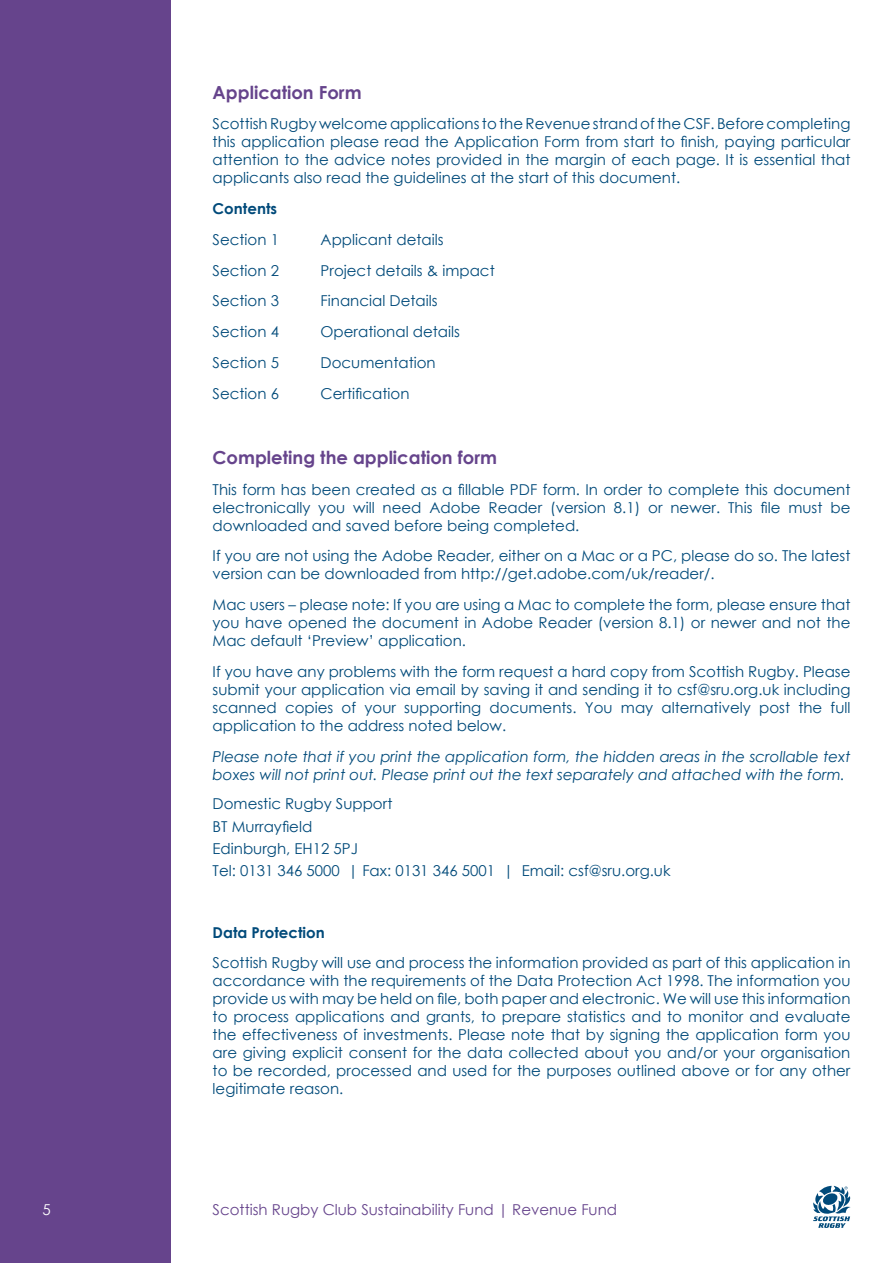
<style>
.page{position:relative;width:893px;height:1263px;background:#fff}
.page>*{position:absolute;margin:0;border:0;box-sizing:border-box;transform-origin:0 0}
.t1{font:700 18px "Century Gothic";color:#66448c}
.t2{font:15px/18px "Century Gothic";color:#004a7a;text-align:justify}
.t3{font:italic 15px/18px "Century Gothic";color:#004a7a}
.t4{font:15px "Century Gothic";color:#66448c}
.t5{font:700 15px "Century Gothic";color:#004a7a}
.t6{font:15px "Century Gothic";color:#fff}
</style>
<div class="page">
<div style="left:0;top:0;width:170px;height:1263px;background:#66448c"></div>
<svg style="left:813px;top:1186px;width:37px;height:42px"></svg>
<p class="t1" style="left:213px;top:78px;width:151px">Application Form</p>
<p class="t2" style="left:213px;top:115px;width:639px">Scottish Rugby welcome applications to the Revenue strand of the CSF. Before completing this application please read the Application Form from start to finish, paying particular attention to the advice notes provided in the margin of each page. It is essential that applicants also read the guidelines at the start of this document.</p>
<p class="t5" style="left:213px;top:197px;width:66px">Contents</p>
<p class="t2" style="left:213px;top:230px;width:68px">Section 1</p>
<p class="t2" style="left:321px;top:230px;width:125px">Applicant details</p>
<p class="t2" style="left:213px;top:261px;width:68px">Section 2</p>
<p class="t2" style="left:321px;top:261px;width:176px">Project details &amp; impact</p>
<p class="t2" style="left:213px;top:292px;width:68px">Section 3</p>
<p class="t2" style="left:321px;top:292px;width:118px">Financial Details</p>
<p class="t2" style="left:213px;top:322px;width:68px">Section 4</p>
<p class="t2" style="left:321px;top:322px;width:141px">Operational details</p>
<p class="t2" style="left:213px;top:353px;width:68px">Section 5</p>
<p class="t2" style="left:321px;top:353px;width:117px">Documentation</p>
<p class="t2" style="left:213px;top:384px;width:68px">Section 6</p>
<p class="t2" style="left:321px;top:384px;width:90px">Certification</p>
<p class="t1" style="left:213px;top:444px;width:286px">Completing the application form</p>
<p class="t2" style="left:213px;top:480px;width:639px">This form has been created as a fillable PDF form. In order to complete this document electronically you will need Adobe Reader (version 8.1) or newer. This file must be downloaded and saved before being completed.</p>
<p class="t2" style="left:213px;top:547px;width:639px">If you are not using the Adobe Reader, either on a Mac or a PC, please do so. The latest version can be downloaded from http://get.adobe.com/uk/reader/.</p>
<p class="t2" style="left:213px;top:595px;width:639px">Mac users – please note: If you are using a Mac to complete the form, please ensure that you have opened the document in Adobe Reader (version 8.1) or newer and not the Mac default ‘Preview’ application.</p>
<p class="t2" style="left:213px;top:662px;width:639px">If you have any problems with the form request a hard copy from Scottish Rugby. Please submit your application via email by saving it and sending it to csf@sru.org.uk including scanned copies of your supporting documents. You may alternatively post the full application to the address noted below.</p>
<p class="t3" style="left:213px;top:747px;width:639px">Please note that if you print the application form, the hidden areas in the scrollable text boxes will not print out. Please print out the text separately and attached with the form.</p>
<p class="t2" style="left:213px;top:792px;width:459px;line-height:22.2px;text-align:left">Domestic Rugby Support<br>BT Murrayfield<br>Edinburgh, EH12 5PJ<br>Tel: 0131 346 5000 | Fax: 0131 346 5001 | Email: csf@sru.org.uk</p>
<p class="t5" style="left:213px;top:921px;width:114px">Data Protection</p>
<p class="t2" style="left:213px;top:954px;width:639px">Scottish Rugby will use and process the information provided as part of this application in accordance with the requirements of the Data Protection Act 1998. The information you provide us with may be held on file, both paper and electronic. We will use this information to process applications and grants, to prepare statistics and to monitor and evaluate the effectiveness of investments. Please note that by signing the application form you are giving explicit consent for the data collected about you and/or your organisation to be recorded, processed and used for the purposes outlined above or for any other legitimate reason.</p>
<p class="t6" style="left:43px;top:1199px;width:10px">5</p>
<p class="t4" style="left:213px;top:1199px;width:406px">Scottish Rugby Club Sustainability Fund | Revenue Fund</p>
</div>
